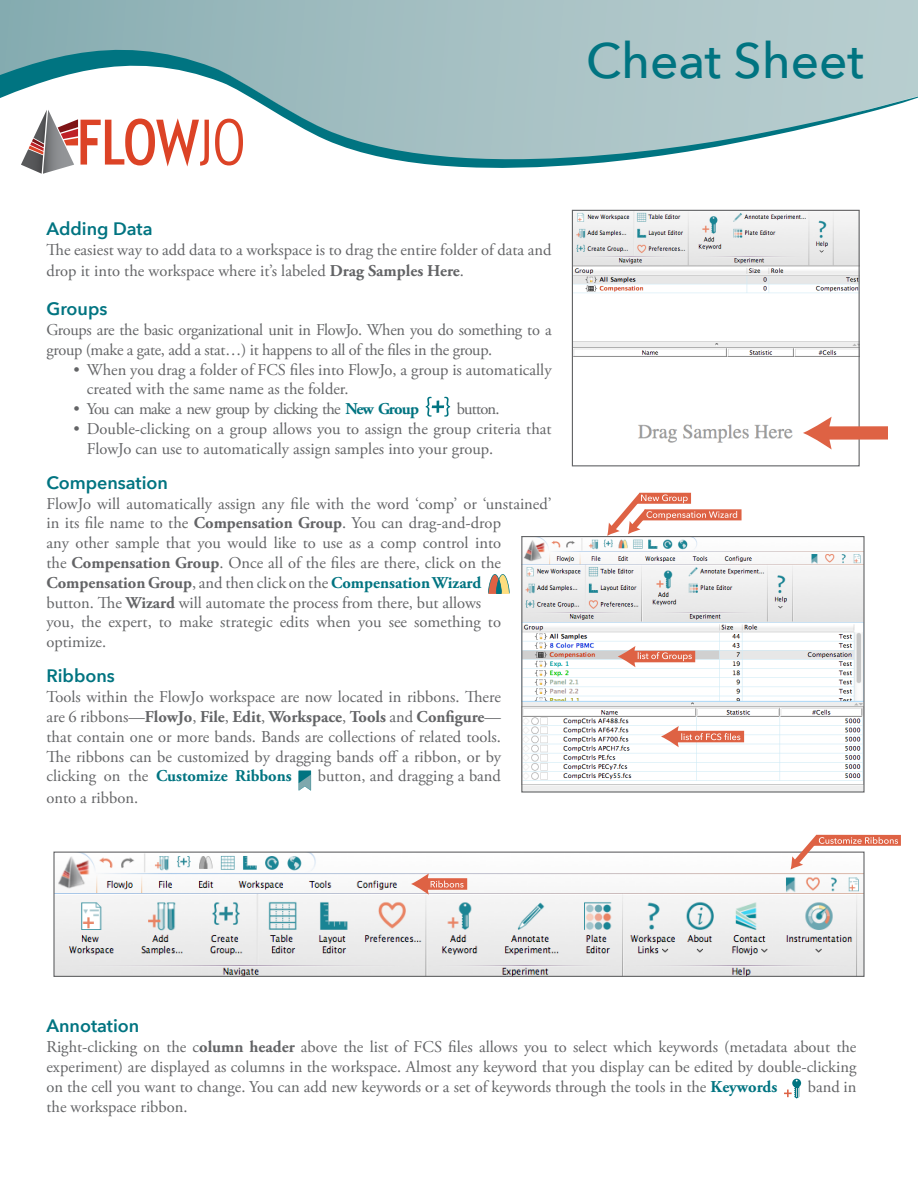
<style>
.page{position:relative;width:918px;height:1188px;background:#fff}
.page>*{position:absolute;margin:0;border:0;box-sizing:border-box;transform-origin:0 0}
.t1{font:500 49.65px "Avenir Next";color:#007481}
.t2{font:600 18px "Avenir Next";color:#007481}
.t3{font:16.5px/19.8px "Adobe Garamond Pro";color:#636466}
.t4{font:16.5px/19.8px "Adobe Garamond Pro";letter-spacing:-.02em;color:#636466}
.t5{font:16.5px "Adobe Garamond Pro";letter-spacing:-.05em;color:#636466}
.s1{font-weight:700}
.s2{font-weight:700;color:#007481}
</style>
<div class="page">
<img style="left:574px;top:212px;width:284px;height:231px">
<div style="left:572px;top:210px;width:288px;height:256px;border:1px solid #636466"></div>
<img style="left:523px;top:538px;width:340px;height:253px">
<div style="left:521px;top:536px;width:344px;height:257px;border:1px solid #636466"></div>
<img style="left:55px;top:854px;width:808px;height:121px">
<div style="left:53px;top:852px;width:812px;height:125px;border:1px solid #636466"></div>
<svg style="left:0;top:0;width:918px;height:29px;background:#a2bec1"></svg>
<svg style="left:0;top:29px;width:918px;height:139px"></svg>
<svg style="left:21px;top:110px;width:188px;height:64px"></svg>
<svg style="left:215px;top:119px;width:28px;height:46px"></svg>
<svg style="left:803px;top:417px;width:85px;height:33px"></svg>
<svg style="left:299px;top:771px;width:12px;height:20px"></svg>
<svg style="left:488px;top:574px;width:22px;height:20px"></svg>
<svg style="left:426px;top:397px;width:24px;height:20px"></svg>
<svg style="left:784px;top:1079px;width:17px;height:20px"></svg>
<svg style="left:607px;top:493px;width:135px;height:43px"></svg>
<svg style="left:618px;top:646px;width:77px;height:21px"></svg>
<svg style="left:661px;top:726px;width:83px;height:21px"></svg>
<svg style="left:411px;top:873px;width:56px;height:22px"></svg>
<svg style="left:791px;top:835px;width:110px;height:35px"></svg>
<p class="t1" style="left:586px;top:19px;width:279px">Cheat Sheet</p>
<p class="t2" style="left:46px;top:213px;width:108px">Adding Data</p>
<p class="t3" style="left:46px;top:239px;width:507px;line-height:21.6px">The easiest way to add data to a workspace is to drag the entire folder of data and drop it into the workspace where it’s labeled <span class="s1">Drag Samples Here</span>.</p>
<p class="t2" style="left:46px;top:293px;width:62px">Groups</p>
<p class="t4" style="left:46px;top:320px;width:507px">Groups are the basic organizational unit in FlowJo. When you do something to a group (make a gate, add a stat…) it happens to all of the files in the group.</p>
<p class="t3" style="left:87px;top:360px;width:466px;text-indent:-14px">• When you drag a folder of FCS files into FlowJo, a group is automatically created with the same name as the folder.</p>
<p class="t5" style="left:73px;top:399px;width:347px">• You can make a new group by clicking the <span class="s2">New Group</span></p>
<p class="t3" style="left:457px;top:400px;width:44px">button.</p>
<p class="t3" style="left:87px;top:419px;width:466px;text-indent:-14px">• Double-clicking on a group allows you to assign the group criteria that<br>FlowJo can use to automatically assign samples into your group.</p>
<p class="t2" style="left:46px;top:467px;width:123px">Compensation</p>
<p class="t3" style="left:46px;top:494px;width:507px">FlowJo will automatically assign any file with the word ‘comp’ or ‘unstained’ in its file name to the <span class="s1">Compensation Group</span>. You can drag-and-drop<br>any other sample that you would like to use as a comp control into<br>the <span class="s1">Compensation Group</span>. Once all of the files are there, click on the <span class="s1">Compensation Group</span>, and then click on the <span class="s2">Compensation Wizard<br></span>button. The <span class="s1">Wizard</span> will automate the process from there, but allows<br>you, the expert, to make strategic edits when you see something to optimize.</p>
<p class="t2" style="left:46px;top:661px;width:70px">Ribbons</p>
<p class="t3" style="left:46px;top:688px;width:456px;text-align:justify">Tools within the FlowJo workspace are now located in ribbons. There are 6 ribbons—<span class="s1">FlowJo</span>, <span class="s1">File</span>, <span class="s1">Edit</span>, <span class="s1">Workspace</span>, <span class="s1">Tools</span> and <span class="s1">Configure</span>— that contain one or more bands. Bands are collections of related tools.<br>The ribbons can be customized by dragging bands off a ribbon, or by clicking on the <span class="s2">Customize Ribbons</span></p>
<p class="t3" style="left:318px;top:767px;width:185px">button, and dragging a band</p>
<p class="t3" style="left:46px;top:788px;width:93px">onto a ribbon.</p>
<p class="t2" style="left:46px;top:1011px;width:94px">Annotation</p>
<p class="t3" style="left:46px;top:1038px;width:812px;text-align:justify">Right-clicking on the c<span class="s1">olumn header</span> above the list of FCS files allows you to select which keywords (metadata about the experiment) are displayed as columns in the workspace. Almost any keyword that you display can be edited by double‐clicking on the cell you want to change. You can add new keywords or a set of keywords through the tools in the <span class="s2">Keywords</span></p>
<p class="t3" style="left:808px;top:1077px;width:50px">band in</p>
<p class="t3" style="left:46px;top:1097px;width:143px">the workspace ribbon.</p>
</div>
